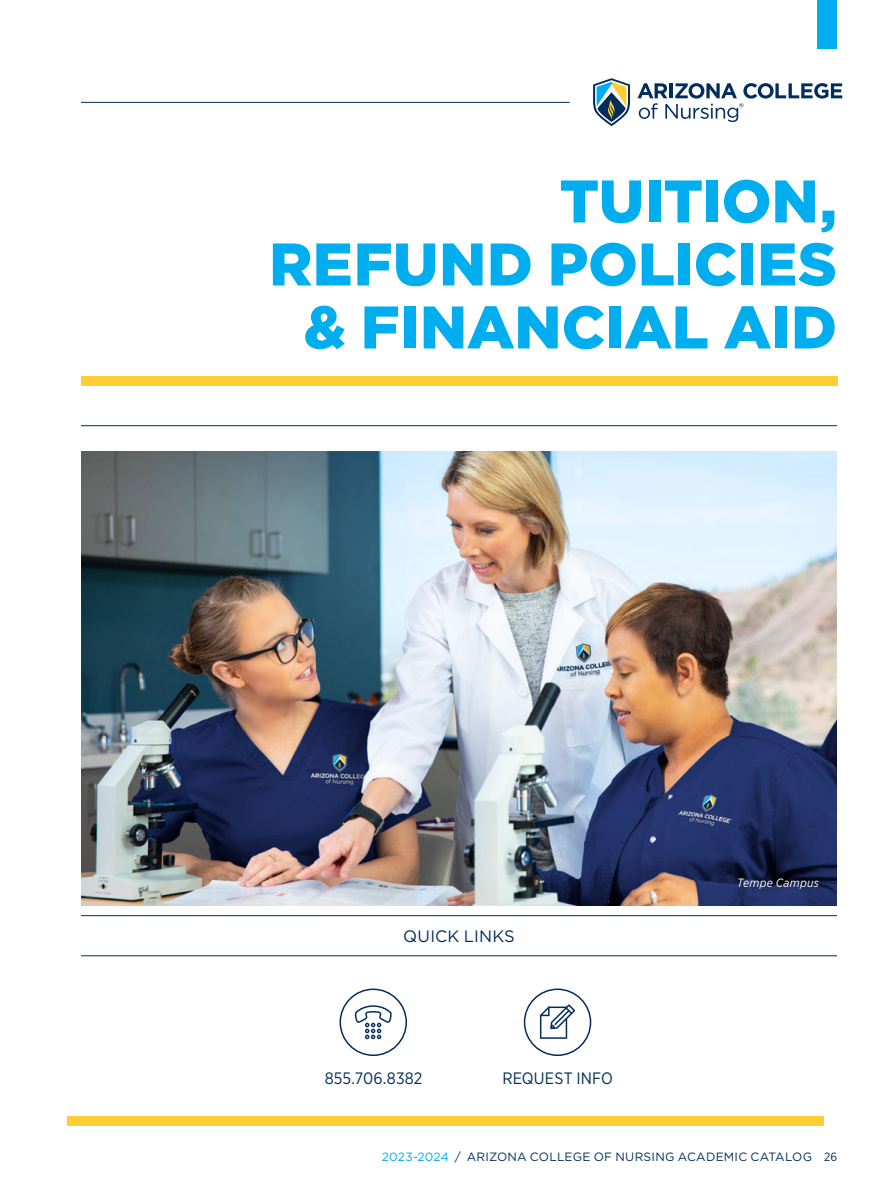
<style>
.page{position:relative;width:891px;height:1188px;background:#fff}
.page>*{position:absolute;margin:0;border:0;box-sizing:border-box;transform-origin:0 0}
.t1{font:900 60px/63px "Gotham";color:#00aeef;text-align:right}
.t2{font:16.5px "Gotham Narrow";letter-spacing:.01em;color:#002d5b}
.t3{font:16.5px "Gotham";letter-spacing:.01em;color:#002d5b}
.t4{font:12px "Gotham";letter-spacing:.02em;color:#002d5b}
.t5{font:italic 12px "Gotham Narrow";letter-spacing:.025em;color:#fff}
.s1{color:#00aeef}
.s2{font-family:"Gotham Narrow"}
</style>
<div class="page">
<div style="left:817px;top:0;width:20px;height:49px;background:#00aeef"></div>
<div style="left:81px;top:376px;width:756px;height:10px;background:#ffce35"></div>
<img style="left:81px;top:452px;width:756px;height:453px">
<hr style="left:81px;top:425px;width:756px;height:1px;background:#002d5b">
<hr style="left:81px;top:915px;width:756px;height:1px;background:#002d5b">
<hr style="left:81px;top:955px;width:756px;height:1px;background:#002d5b">
<svg style="left:340px;top:989px;width:67px;height:67px"></svg>
<svg style="left:524px;top:989px;width:67px;height:67px"></svg>
<hr style="left:81px;top:102px;width:489px;height:1px;background:#002d5b">
<svg style="left:593px;top:78px;width:37px;height:48px"></svg>
<svg style="left:638px;top:83px;width:204px;height:39px"></svg>
<div style="left:68px;top:1116px;width:756px;height:10px;background:#ffce35"></div>
<h1 class="t1" style="left:269px;top:173px;width:569px">TUITION,<br>REFUND POLICIES &amp; FINANCIAL AID</h1>
<h2 class="t3" style="left:403px;top:929px;width:113px">QUICK LINKS</h2>
<h2 class="t2" style="left:325px;top:1071px;width:99px">855.706.8382</h2>
<h2 class="t2" style="left:502px;top:1071px;width:112px">REQUEST INFO</h2>
<p class="t5" style="left:737px;top:878px;width:83px">Tempe Campus</p>
<p class="t4" style="left:382px;top:1151px;width:457px"><span class="s1">2023-2024</span> / ARIZONA COLLEGE OF NURSING ACADEMIC CATALOG <span class="s2">26</span></p>
</div>
